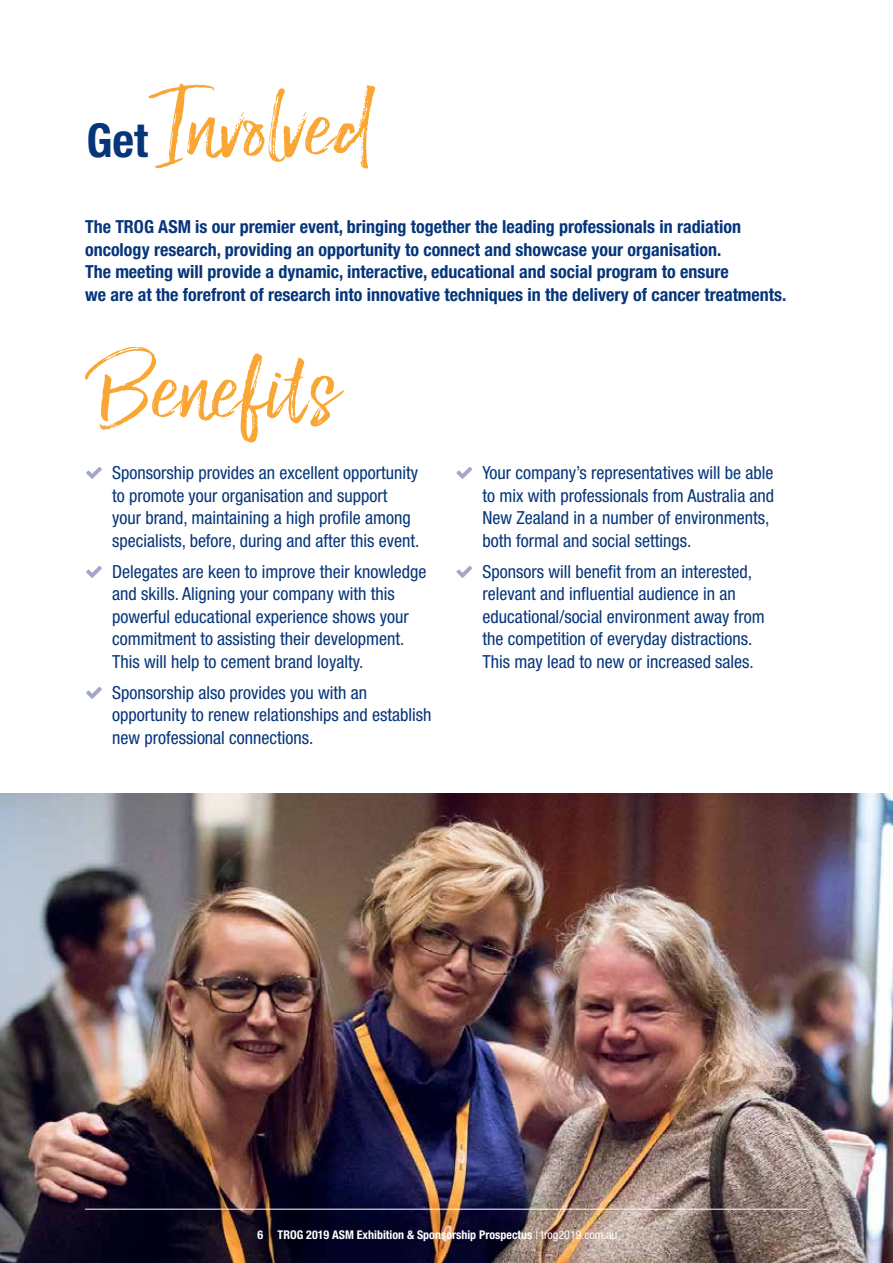
<style>
.page{position:relative;width:893px;height:1263px;background:#fff}
.page>*{position:absolute;margin:0;border:0;box-sizing:border-box;transform-origin:0 0}
.t1{font:106.5px "Lucky Fellas Upright";color:#faa634}
.t2{font:700 condensed 46.8px "Helvetica Neue";color:#06357a}
.t3{font:condensed 18px/22.5px "Helvetica Neue LT Std";color:#06357a}
.t4{font:700 condensed 18px/22.5px "Helvetica Neue LT Pro";color:#06357a}
.t5{font:700 condensed 12px "Helvetica Neue LT Pro";color:#fff}
.s1{font-family:"Helvetica Neue LT Std";font-weight:400}
</style>
<div class="page">
<img style="left:0;top:794px;width:893px;height:469px">
<hr style="left:85px;top:1209px;width:723px;height:1px;background:#fff">
<h1 class="t1" style="left:152px;top:67px;width:220px">Involved</h1>
<h2 class="t2" style="left:87px;top:112px;width:63px">Get</h2>
<p class="t4" style="left:85px;top:216px;width:703px">The TROG ASM is our premier event, bringing together the leading professionals in radiation oncology research, providing an opportunity to connect and showcase your organisation.<br>The meeting will provide a dynamic, interactive, educational and social program to ensure<br>we are at the forefront of research into innovative techniques in the delivery of cancer treatments.</p>
<h1 class="t1" style="left:85px;top:330px;width:253px">Benefits</h1>
<p class="t3" style="left:112px;top:461px;width:309px">Sponsorship provides an excellent opportunity to promote your organisation and support your brand, maintaining a high profile among specialists, before, during and after this event.</p>
<p class="t3" style="left:112px;top:560px;width:316px">Delegates are keen to improve their knowledge and skills. Aligning your company with this powerful educational experience shows your commitment to assisting their development.<br>This will help to cement brand loyalty.</p>
<p class="t3" style="left:112px;top:681px;width:321px">Sponsorship also provides you with an opportunity to renew relationships and establish new professional connections.</p>
<p class="t3" style="left:482px;top:461px;width:293px">Your company’s representatives will be able to mix with professionals from Australia and New Zealand in a number of environments, both formal and social settings.</p>
<p class="t3" style="left:482px;top:560px;width:284px">Sponsors will benefit from an interested, relevant and influential audience in an educational/social environment away from the competition of everyday distractions.<br>This may lead to new or increased sales.</p>
<p class="t5" style="left:257px;top:1227px;width:361px">6 TROG 2019 ASM Exhibition &amp; Sponsorship Prospectus <span class="s1">| trog2019.com.au</span></p>
</div>
